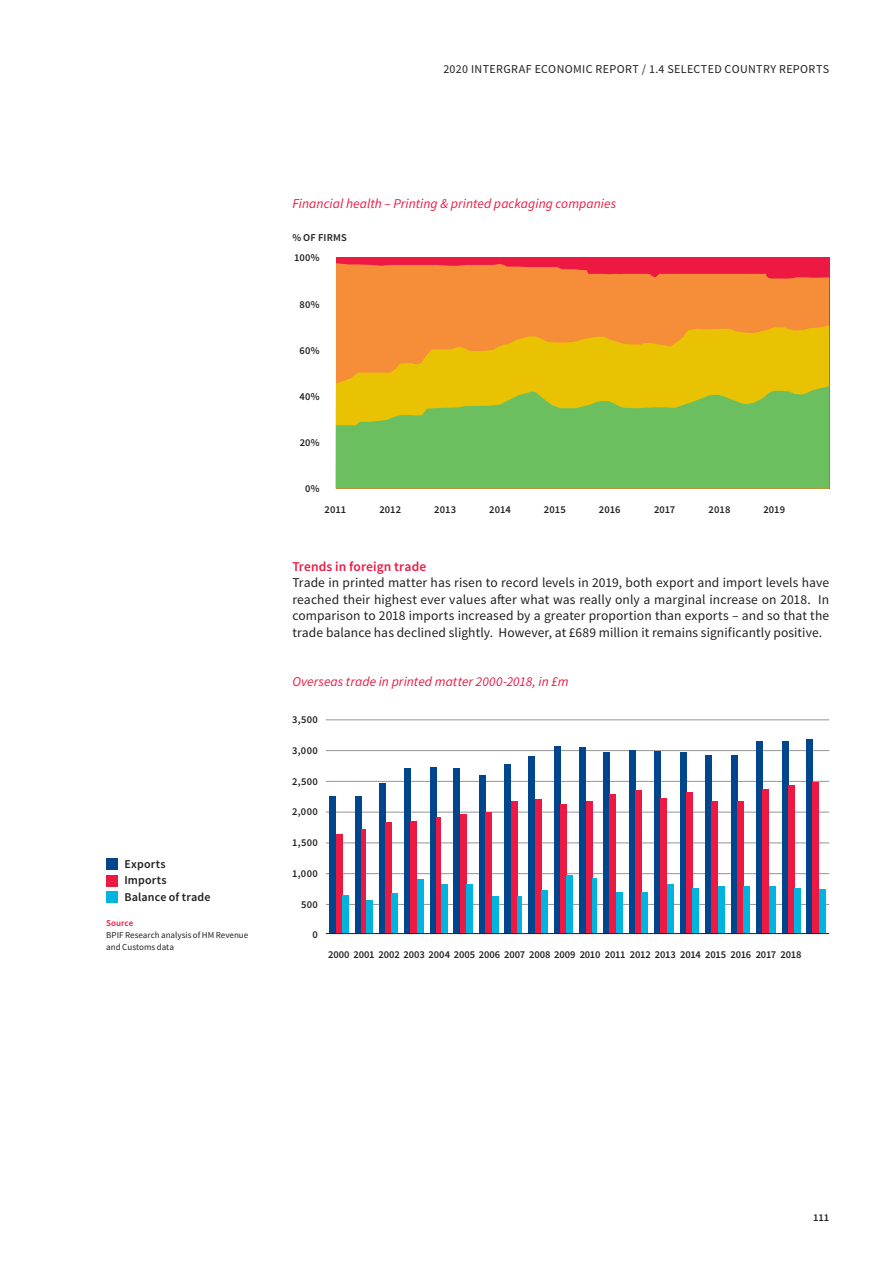
<style>
.page{position:relative;width:893px;height:1263px;background:#fff}
.page>*{position:absolute;margin:0;border:0;box-sizing:border-box;transform-origin:0 0}
.t1{font:13.5px/16.5px "Source Sans Pro";letter-spacing:.005em;color:#231f20;text-align:justify}
.t2{font:italic 13.5px "Source Sans Pro";letter-spacing:.005em;color:#ed1943}
.t3{font:600 13.5px "Source Sans Pro";letter-spacing:.01em;color:#ed1943}
.t4{font:12px "Source Sans Pro";letter-spacing:.03em;color:#231f20}
.t5{font:600 12px/16.5px "Source Sans Pro";letter-spacing:.015em;color:#231f20}
.t6{font:600 10.5px "Source Sans Pro";color:#231f20}
.t7{font:9px/12px "Source Sans Pro";color:#231f20}
.t8{font:600 9px "Source Sans Pro";color:#ed1943}
</style>
<div class="page">
<div style="left:336px;top:257px;width:493px;height:231px;background:#ed1943"></div>
<svg style="left:336px;top:263px;width:493px;height:62px;background:#f47f39"></svg>
<svg style="left:335px;top:325px;width:494px;height:163px;background:#edb115"></svg>
<svg style="left:336px;top:387px;width:493px;height:101px;background:#82bf4e"></svg>
<hr style="left:326px;top:719px;width:503px;height:1px;background:#939598">
<hr style="left:326px;top:750px;width:503px;height:1px;background:#939598">
<hr style="left:326px;top:781px;width:503px;height:1px;background:#939598">
<hr style="left:326px;top:812px;width:503px;height:1px;background:#939598">
<hr style="left:326px;top:842px;width:503px;height:1px;background:#939598">
<hr style="left:326px;top:873px;width:503px;height:1px;background:#939598">
<hr style="left:326px;top:904px;width:503px;height:1px;background:#939598">
<div style="left:106px;top:858px;width:11px;height:11px;background:#01468c"></div>
<div style="left:106px;top:875px;width:11px;height:11px;background:#ed1943"></div>
<div style="left:106px;top:891px;width:11px;height:11px;background:#00b4e0"></div>
<div style="left:654px;top:751px;width:7px;height:183px;background:#01468c"></div>
<div style="left:661px;top:798px;width:6px;height:136px;background:#ed1943"></div>
<div style="left:667px;top:885px;width:6px;height:49px;background:#00b4e0"></div>
<div style="left:731px;top:755px;width:6px;height:179px;background:#01468c"></div>
<div style="left:737px;top:802px;width:7px;height:132px;background:#ed1943"></div>
<div style="left:744px;top:886px;width:6px;height:48px;background:#00b4e0"></div>
<div style="left:756px;top:742px;width:7px;height:192px;background:#01468c"></div>
<div style="left:763px;top:789px;width:6px;height:145px;background:#ed1943"></div>
<div style="left:769px;top:886px;width:6px;height:48px;background:#00b4e0"></div>
<div style="left:782px;top:742px;width:6px;height:192px;background:#01468c"></div>
<div style="left:806px;top:740px;width:7px;height:194px;background:#01468c"></div>
<div style="left:788px;top:785px;width:6px;height:149px;background:#ed1943"></div>
<div style="left:813px;top:783px;width:6px;height:151px;background:#ed1943"></div>
<div style="left:794px;top:889px;width:7px;height:45px;background:#00b4e0"></div>
<div style="left:819px;top:890px;width:6px;height:44px;background:#00b4e0"></div>
<div style="left:705px;top:755px;width:7px;height:179px;background:#01468c"></div>
<div style="left:712px;top:802px;width:6px;height:132px;background:#ed1943"></div>
<div style="left:718px;top:886px;width:6px;height:48px;background:#00b4e0"></div>
<div style="left:680px;top:752px;width:6px;height:182px;background:#01468c"></div>
<div style="left:686px;top:792px;width:7px;height:142px;background:#ed1943"></div>
<div style="left:693px;top:888px;width:6px;height:46px;background:#00b4e0"></div>
<div style="left:629px;top:750px;width:6px;height:184px;background:#01468c"></div>
<div style="left:635px;top:791px;width:7px;height:143px;background:#ed1943"></div>
<div style="left:642px;top:892px;width:6px;height:42px;background:#00b4e0"></div>
<div style="left:603px;top:752px;width:7px;height:182px;background:#01468c"></div>
<div style="left:610px;top:794px;width:6px;height:140px;background:#ed1943"></div>
<div style="left:616px;top:892px;width:6px;height:42px;background:#00b4e0"></div>
<div style="left:579px;top:747px;width:7px;height:187px;background:#01468c"></div>
<div style="left:586px;top:802px;width:6px;height:132px;background:#ed1943"></div>
<div style="left:592px;top:879px;width:5px;height:55px;background:#00b4e0"></div>
<div style="left:554px;top:747px;width:6px;height:187px;background:#01468c"></div>
<div style="left:560px;top:805px;width:7px;height:129px;background:#ed1943"></div>
<div style="left:567px;top:875px;width:6px;height:59px;background:#00b4e0"></div>
<div style="left:529px;top:757px;width:6px;height:177px;background:#01468c"></div>
<div style="left:535px;top:800px;width:6px;height:134px;background:#ed1943"></div>
<div style="left:541px;top:891px;width:7px;height:43px;background:#00b4e0"></div>
<div style="left:505px;top:765px;width:6px;height:169px;background:#01468c"></div>
<div style="left:511px;top:802px;width:6px;height:132px;background:#ed1943"></div>
<div style="left:517px;top:896px;width:5px;height:38px;background:#00b4e0"></div>
<div style="left:479px;top:776px;width:7px;height:158px;background:#01468c"></div>
<div style="left:486px;top:812px;width:6px;height:122px;background:#ed1943"></div>
<div style="left:492px;top:896px;width:6px;height:38px;background:#00b4e0"></div>
<div style="left:454px;top:769px;width:6px;height:165px;background:#01468c"></div>
<div style="left:460px;top:814px;width:6px;height:120px;background:#ed1943"></div>
<div style="left:466px;top:885px;width:7px;height:49px;background:#00b4e0"></div>
<div style="left:430px;top:768px;width:6px;height:166px;background:#01468c"></div>
<div style="left:436px;top:817px;width:5px;height:117px;background:#ed1943"></div>
<div style="left:441px;top:884px;width:6px;height:50px;background:#00b4e0"></div>
<div style="left:404px;top:769px;width:7px;height:165px;background:#01468c"></div>
<div style="left:411px;top:822px;width:6px;height:112px;background:#ed1943"></div>
<div style="left:417px;top:880px;width:6px;height:54px;background:#00b4e0"></div>
<div style="left:379px;top:783px;width:6px;height:151px;background:#01468c"></div>
<div style="left:385px;top:822px;width:7px;height:112px;background:#ed1943"></div>
<div style="left:392px;top:894px;width:6px;height:40px;background:#00b4e0"></div>
<div style="left:355px;top:797px;width:6px;height:137px;background:#01468c"></div>
<div style="left:361px;top:830px;width:5px;height:104px;background:#ed1943"></div>
<div style="left:366px;top:901px;width:6px;height:33px;background:#00b4e0"></div>
<div style="left:329px;top:796px;width:7px;height:138px;background:#01468c"></div>
<div style="left:336px;top:835px;width:6px;height:99px;background:#ed1943"></div>
<div style="left:342px;top:895px;width:7px;height:39px;background:#00b4e0"></div>
<hr style="left:326px;top:933px;width:503px;height:1px;background:#231f20">
<p class="t4" style="left:443px;top:61px;width:387px">2020 INTERGRAF ECONOMIC REPORT / 1.4 SELECTED COUNTRY REPORTS</p>
<p class="t5" style="left:124px;top:856px;width:88px">Exports<br>Imports<br>Balance of trade</p>
<p class="t8" style="left:106px;top:918px;width:28px">Source</p>
<p class="t7" style="left:106px;top:930px;width:144px">BPIF Research analysis of HM Revenue and Customs data</p>
<p class="t2" style="left:292px;top:195px;width:325px">Financial health – Printing &amp; printed packaging companies</p>
<p class="t6" style="left:292px;top:231px;width:56px">% OF FIRMS</p>
<p class="t6" style="left:294px;top:251px;width:27px">100%</p>
<p class="t6" style="left:300px;top:297px;width:22px">80%</p>
<p class="t6" style="left:300px;top:344px;width:22px">60%</p>
<p class="t6" style="left:299px;top:390px;width:22px">40%</p>
<p class="t6" style="left:300px;top:436px;width:22px">20%</p>
<p class="t6" style="left:305px;top:482px;width:16px">0%</p>
<p class="t6" style="left:325px;top:503px;width:23px">2011</p>
<p class="t6" style="left:379px;top:503px;width:23px">2012</p>
<p class="t6" style="left:434px;top:503px;width:23px">2013</p>
<p class="t6" style="left:489px;top:503px;width:23px">2014</p>
<p class="t6" style="left:544px;top:503px;width:23px">2015</p>
<p class="t6" style="left:599px;top:503px;width:23px">2016</p>
<p class="t6" style="left:654px;top:503px;width:23px">2017</p>
<p class="t6" style="left:709px;top:503px;width:23px">2018</p>
<p class="t6" style="left:763px;top:503px;width:23px">2019</p>
<p class="t3" style="left:292px;top:558px;width:135px">Trends in foreign trade</p>
<p class="t1" style="left:292px;top:575px;width:538px">Trade in printed matter has risen to record levels in 2019, both export and import levels have reached their highest ever values after what was really only a marginal increase on 2018. In comparison to 2018 imports increased by a greater proportion than exports – and so that the trade balance has declined slightly. However, at £689 million it remains significantly positive.</p>
<p class="t2" style="left:292px;top:674px;width:278px">Overseas trade in printed matter 2000-2018, in £m</p>
<p class="t6" style="left:292px;top:713px;width:27px">3,500</p>
<p class="t6" style="left:292px;top:744px;width:27px">3,000</p>
<p class="t6" style="left:292px;top:775px;width:27px">2,500</p>
<p class="t6" style="left:292px;top:805px;width:27px">2,000</p>
<p class="t6" style="left:292px;top:836px;width:27px">1,500</p>
<p class="t6" style="left:292px;top:867px;width:27px">1,000</p>
<p class="t6" style="left:301px;top:897px;width:18px">500</p>
<p class="t6" style="left:312px;top:928px;width:7px">0</p>
<p class="t6" style="left:328px;top:948px;width:475px">2000 2001 2002 2003 2004 2005 2006 2007 2008 2009 2010 2011 2012 2013 2014 2015 2016 2017 2018</p>
<p class="t6" style="left:813px;top:1211px;width:18px">111</p>
</div>
